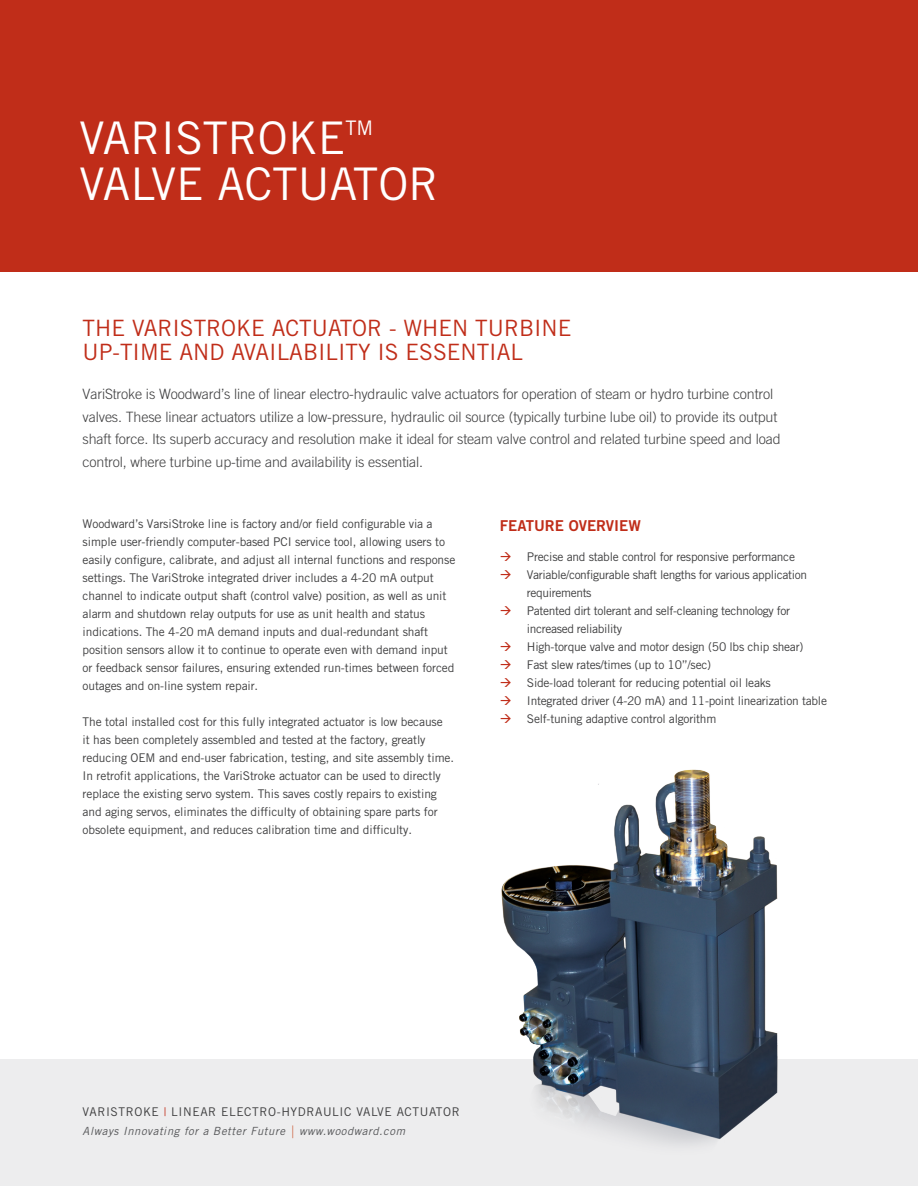
<style>
.page{position:relative;width:918px;height:1188px;background:#fff}
.page>*{position:absolute;margin:0;border:0;box-sizing:border-box;transform-origin:0 0}
.t1{font:45px "Trade Gothic LT Std";color:#fff}
.t2{font:22.5px/24px "Trade Gothic LT Std";color:#c02d19}
.t3{font:20.1px "Trade Gothic LT Std";color:#fff}
.Paragraph_On_Black{font:15px "Trade Gothic LT Std Bd 2";color:#c02d19}
.Paragraph_On_White{font:300 14.25px/22.5px "Trade Gothic LT Std";letter-spacing:-.01em;color:#3e3e3f}
.Paragraph_On_Black-2{font:12px/18px "Trade Gothic LT Std";letter-spacing:-.01em;color:#3e3e3f}
.Paragraph_On_Black-3{font:12px/18px "Trade Gothic LT Std";letter-spacing:-.03em;color:#3e3e3f}
.Paragraph_On_Black-4{font:12px "Trade Gothic LT Std";letter-spacing:.05em;color:#3e3e3f}
.t4{font:italic 11.25px "Trade Gothic LT Std";letter-spacing:.05em;color:#57585a}
.s1{color:#c02d19}
.s2{color:#cd613f}
</style>
<div class="page">
<div style="left:0;top:0;width:918px;height:272px;background:#c02d19"></div>
<div style="left:0;top:1060px;width:918px;height:126px;background:#ededee"></div>
<img style="left:472px;top:769px;width:356px;height:376px">
<p class="t1" style="left:80px;top:111px;width:267px">VARISTROKE</p>
<p class="t3" style="left:345px;top:115px;width:29px">TM</p>
<p class="t1" style="left:80px;top:157px;width:360px">VALVE ACTUATOR</p>
<p class="t2" style="left:83px;top:316px;width:490px">THE VARISTROKE ACTUATOR - WHEN TURBINE<br>UP-TIME AND AVAILABILITY IS ESSENTIAL</p>
<p class="Paragraph_On_White" style="left:83px;top:383px;width:700px">VariStroke is Woodward’s line of linear electro-hydraulic valve actuators for operation of steam or hydro turbine control valves. These linear actuators utilize a low-pressure, hydraulic oil source (typically turbine lube oil) to provide its output shaft force. Its superb accuracy and resolution make it ideal for steam valve control and related turbine speed and load control, where turbine up-time and availability is essential.</p>
<p class="Paragraph_On_Black-2" style="left:83px;top:514px;width:374px">Woodward’s VarsiStroke line is factory and/or field configurable via a simple user-friendly computer-based PCI service tool, allowing users to easily configure, calibrate, and adjust all internal functions and response settings. The VariStroke integrated driver includes a 4-20 mA output channel to indicate output shaft (control valve) position, as well as unit alarm and shutdown relay outputs for use as unit health and status indications. The 4-20 mA demand inputs and dual-redundant shaft position sensors allow it to continue to operate even with demand input or feedback sensor failures, ensuring extended run-times between forced outages and on-line system repair.</p>
<p class="Paragraph_On_Black-2" style="left:83px;top:712px;width:373px">The total installed cost for this fully integrated actuator is low because<br>it has been completely assembled and tested at the factory, greatly reducing OEM and end-user fabrication, testing, and site assembly time.<br>In retrofit applications, the VariStroke actuator can be used to directly replace the existing servo system. This saves costly repairs to existing and aging servos, eliminates the difficulty of obtaining spare parts for obsolete equipment, and reduces calibration time and difficulty.</p>
<p class="Paragraph_On_Black" style="left:500px;top:517px;width:143px">FEATURE OVERVIEW</p>
<p class="Paragraph_On_Black-2" style="left:527px;top:548px;width:270px">Precise and stable control for responsive performance</p>
<p class="Paragraph_On_Black-3" style="left:527px;top:566px;width:282px">Variable/configurable shaft lengths for various application requirements</p>
<p class="Paragraph_On_Black-3" style="left:527px;top:602px;width:265px">Patented dirt tolerant and self-cleaning technology for increased reliability</p>
<p class="Paragraph_On_Black-2" style="left:527px;top:638px;width:278px">High-torque valve and motor design (50 lbs chip shear)</p>
<p class="Paragraph_On_Black-2" style="left:527px;top:656px;width:186px">Fast slew rates/times (up to 10”/sec)</p>
<p class="Paragraph_On_Black-2" style="left:527px;top:674px;width:245px">Side-load tolerant for reducing potential oil leaks</p>
<p class="Paragraph_On_Black-2" style="left:527px;top:692px;width:302px">Integrated driver (4-20 mA) and 11-point linearization table</p>
<p class="Paragraph_On_Black-2" style="left:527px;top:710px;width:191px">Self-tuning adaptive control algorithm</p>
<p class="Paragraph_On_Black-4" style="left:83px;top:1104px;width:379px">VARISTROKE <span class="s1">|</span> LINEAR ELECTRO-HYDRAULIC VALVE ACTUATOR</p>
<p class="t4" style="left:83px;top:1124px;width:324px">Always Innovating for a Better Future <span class="s2">|</span> www.woodward.com</p>
</div>
